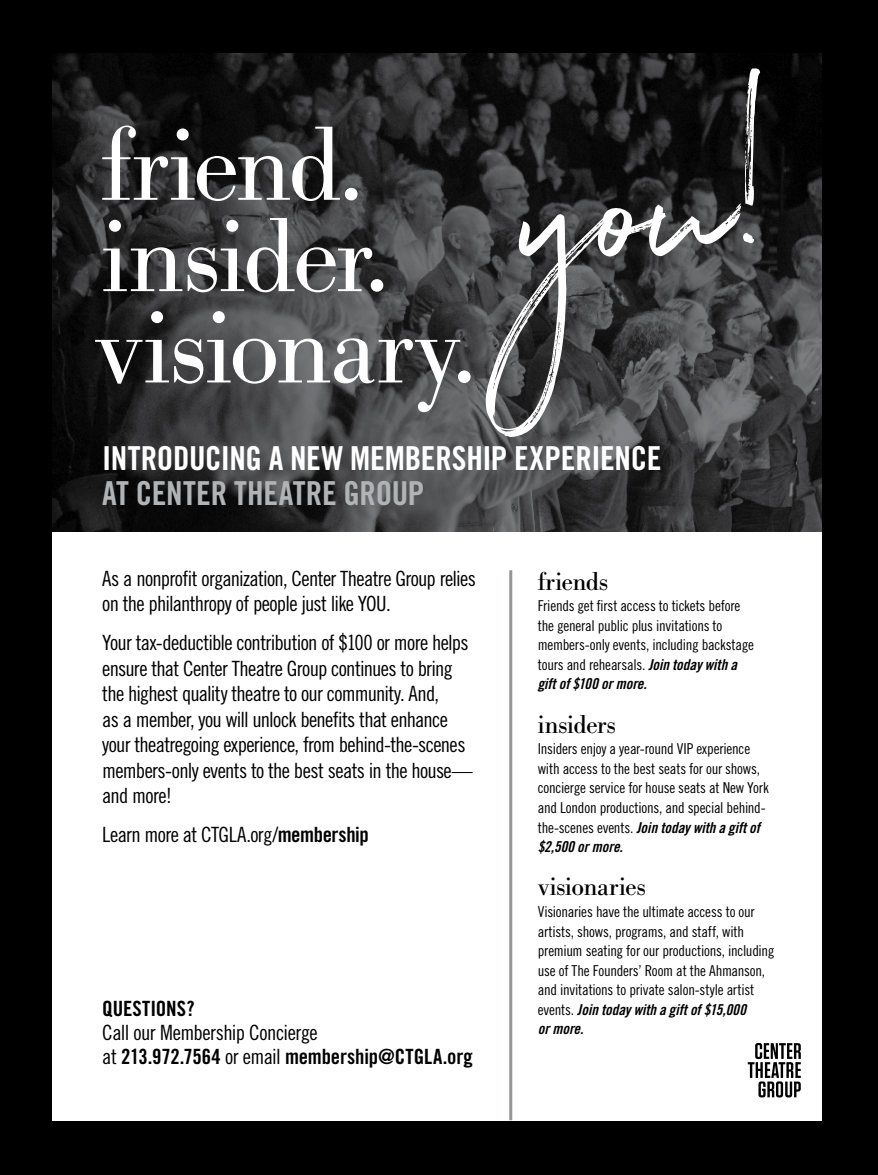
<style>
.page{position:relative;width:878px;height:1175px;background:#fff}
.page>*{position:absolute;margin:0;border:0;box-sizing:border-box;transform-origin:0 0}
.t1{font:218.55px "Northwell";color:#fff}
.t2{font:300 103.5px/91.3px "Bodoni BE";letter-spacing:-.03em;color:#fff}
.t3{font:33px "Trade Gothic LT Std Bd Cn 20";letter-spacing:-.01em;color:#fff}
.t4{font:33px "Trade Gothic LT Std Bd Cn 20";letter-spacing:-.005em;color:#b1b4b6}
.t5{font:25.5px "Bodoni BE";letter-spacing:-.01em;color:#000}
.t6{font:21px/25.5px "Trade Gothic LT Std Cn 18";letter-spacing:-.035em;color:#000}
.t7{font:21px "Trade Gothic LT Std Bd Cn 20";letter-spacing:-.01em;color:#000}
.t8{font:15px/19.5px "Trade Gothic LT Std Cn 18";letter-spacing:-.015em;color:#000}
.t9{font:15px/19.5px "Trade Gothic LT Std Bd Cn 20 Obl";letter-spacing:-.005em;color:#000}
.s1{font-family:"Trade Gothic LT Std Bd Cn 20"}
.s2{font-family:"Trade Gothic LT Std Cn 18"}
.s3{font-family:"Trade Gothic LT Std Bd Cn 20 Obl"}
</style>
<div class="page">
<div style="left:0;top:0;width:877px;height:1174px;background:#000"></div>
<div style="left:53px;top:246px;width:769px;height:874px;background:#fff"></div>
<img style="left:52px;top:53px;width:770px;height:479px">
<hr style="left:509px;top:570px;width:3px;height:550px;background:#939598">
<svg style="left:747px;top:1043px;width:53px;height:54px"></svg>
<h1 class="t1" style="left:509px;top:61px;width:255px;rotate:-5deg">you!</h1>
<h2 class="t2" style="left:95px;top:122px;width:382px">friend. insider. visionary.</h2>
<h3 class="t3" style="left:102px;top:438px;width:560px">INTRODUCING A NEW MEMBERSHIP EXPERIENCE</h3>
<h3 class="t4" style="left:102px;top:473px;width:323px">AT CENTER THEATRE GROUP</h3>
<h3 class="t6" style="left:102px;top:565px;width:375px">As a nonprofit organization, Center Theatre Group relies on the philanthropy of people just like YOU.</h3>
<p class="t6" style="left:102px;top:629px;width:372px">Your tax-deductible contribution of $100 or more helps ensure that Center Theatre Group continues to bring the highest quality theatre to our community. And,<br>as a member, you will unlock benefits that enhance your theatregoing experience, from behind-the-scenes members-only events to the best seats in the house— and more!</p>
<h3 class="t6" style="left:102px;top:821px;width:268px">Learn more at CTGLA.org/<span class="s1">membership</span></h3>
<h3 class="t7" style="left:102px;top:995px;width:94px">QUESTIONS?</h3>
<h3 class="t6" style="left:102px;top:1019px;width:217px">Call our Membership Concierge</h3>
<h3 class="t7" style="left:102px;top:1043px;width:372px"><span class="s2">at</span> 213.972.7564 <span class="s2">or email</span> membership@CTGLA.org</h3>
<h3 class="t5" style="left:537px;top:566px;width:72px">friends</h3>
<p class="t8" style="left:537px;top:596px;width:218px">Friends get first access to tickets before the general public plus invitations to members-only events, including backstage tours and rehearsals. <span class="s3">Join today with a</span></p>
<p class="t9" style="left:537px;top:674px;width:110px">gift of $100 or more.</p>
<h3 class="t5" style="left:537px;top:709px;width:80px">insiders</h3>
<p class="t8" style="left:537px;top:739px;width:232px">Insiders enjoy a year-round VIP experience with access to the best seats for our shows, concierge service for house seats at New York and London productions, and special behind-</p>
<p class="t9" style="left:537px;top:817px;width:224px"><span class="s2">the-scenes events.</span> Join today with a gift of $2,500 or more.</p>
<h3 class="t5" style="left:537px;top:872px;width:109px">visionaries</h3>
<p class="t8" style="left:537px;top:901px;width:238px">Visionaries have the ultimate access to our artists, shows, programs, and staff, with premium seating for our productions, including use of The Founders’ Room at the Ahmanson, and invitations to private salon-style artist</p>
<p class="t9" style="left:537px;top:999px;width:210px"><span class="s2">events.</span> Join today with a gift of $15,000 or more.</p>
</div>
